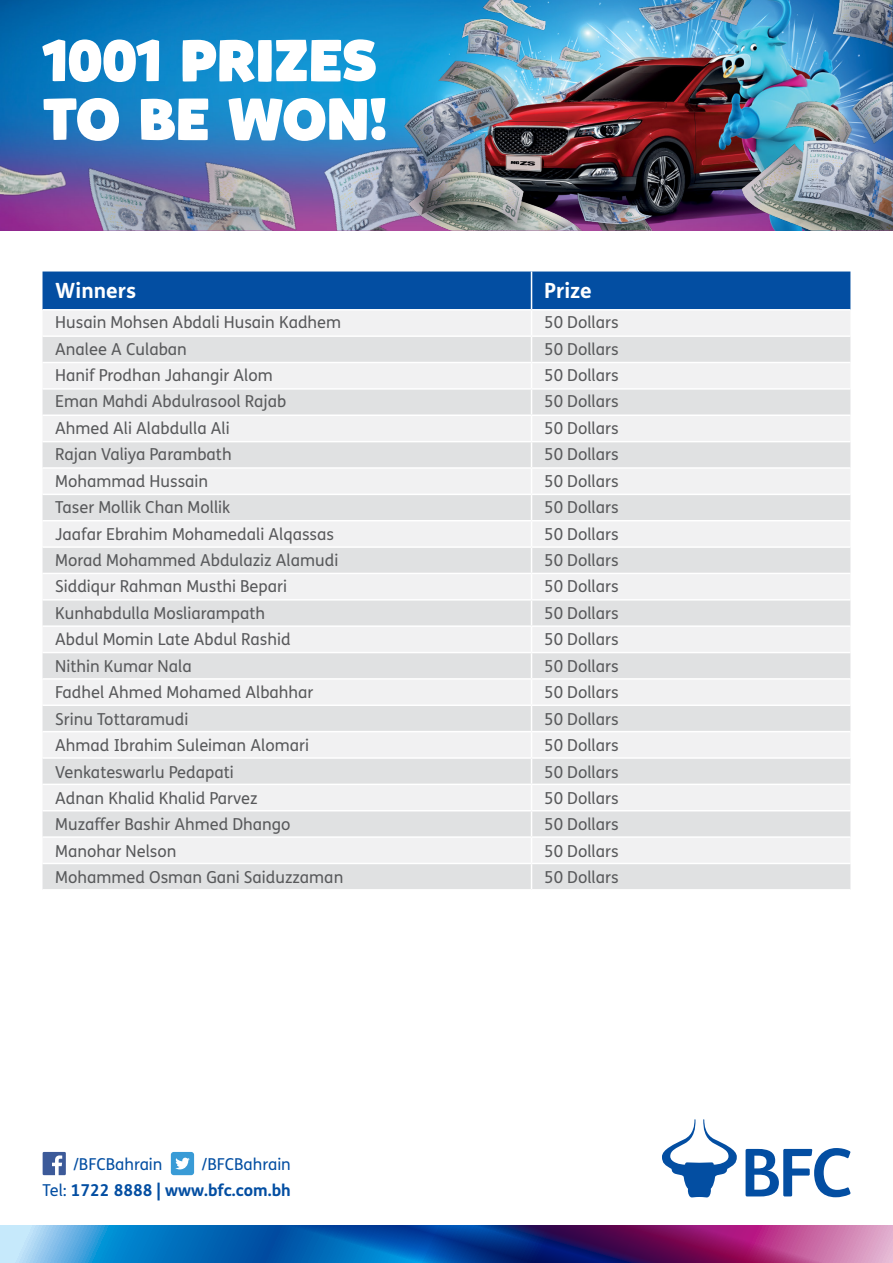
<style>
.page{position:relative;width:893px;height:1263px;background:#fff}
.page>*{position:absolute;margin:0;border:0;box-sizing:border-box;transform-origin:0 0}
.t1{font:900 58.65px/58.7px "Mikado";letter-spacing:-.005em;color:#fff}
.t2{font:700 21px "FS Me";color:#fff}
.t3{font:16.5px "FS Me";color:#58595b}
.t4{font:700 16.35px/26.8px "FS Me";color:#034ea2;text-align:right}
.t5{font:16.35px "FS Me";color:#034ea2}
.s1{font-weight:400}
</style>
<div class="page">
<img style="left:0;top:0;width:397px;height:114px">
<svg style="left:0;top:1226px;width:893px;height:37px;background:#43569f"></svg>
<img style="left:0;top:114px;width:47px;height:117px">
<img style="left:47px;top:114px;width:350px;height:117px">
<img style="left:397px;top:0;width:496px;height:231px">
<svg style="left:662px;top:1119px;width:75px;height:79px"></svg>
<svg style="left:746px;top:1148px;width:104px;height:49px"></svg>
<svg style="left:43px;top:1152px;width:23px;height:23px"></svg>
<svg style="left:171px;top:1152px;width:23px;height:23px"></svg>
<svg style="left:43px;top:271px;width:807px;height:618px"></svg>
<h1 class="t1" style="left:43px;top:32px;width:346px">1001 PRIZES<br>TO BE WON!</h1>
<p class="t2" style="left:55px;top:274px;width:82px">Winners</p>
<p class="t2" style="left:544px;top:274px;width:49px">Prize</p>
<p class="t3" style="left:55px;top:311px;width:287px">Husain Mohsen Abdali Husain Kadhem</p>
<p class="t3" style="left:544px;top:311px;width:76px">50 Dollars</p>
<p class="t3" style="left:55px;top:337px;width:133px">Analee A Culaban</p>
<p class="t3" style="left:544px;top:337px;width:76px">50 Dollars</p>
<p class="t3" style="left:55px;top:364px;width:219px">Hanif Prodhan Jahangir Alom</p>
<p class="t3" style="left:544px;top:364px;width:76px">50 Dollars</p>
<p class="t3" style="left:55px;top:390px;width:233px">Eman Mahdi Abdulrasool Rajab</p>
<p class="t3" style="left:544px;top:390px;width:76px">50 Dollars</p>
<p class="t3" style="left:55px;top:417px;width:176px">Ahmed Ali Alabdulla Ali</p>
<p class="t3" style="left:544px;top:417px;width:76px">50 Dollars</p>
<p class="t3" style="left:55px;top:443px;width:178px">Rajan Valiya Parambath</p>
<p class="t3" style="left:544px;top:443px;width:76px">50 Dollars</p>
<p class="t3" style="left:55px;top:470px;width:154px">Mohammad Hussain</p>
<p class="t3" style="left:544px;top:470px;width:76px">50 Dollars</p>
<p class="t3" style="left:55px;top:496px;width:177px">Taser Mollik Chan Mollik</p>
<p class="t3" style="left:544px;top:496px;width:76px">50 Dollars</p>
<p class="t3" style="left:55px;top:522px;width:280px">Jaafar Ebrahim Mohamedali Alqassas</p>
<p class="t3" style="left:544px;top:522px;width:76px">50 Dollars</p>
<p class="t3" style="left:55px;top:549px;width:285px">Morad Mohammed Abdulaziz Alamudi</p>
<p class="t3" style="left:544px;top:549px;width:76px">50 Dollars</p>
<p class="t3" style="left:55px;top:575px;width:233px">Siddiqur Rahman Musthi Bepari</p>
<p class="t3" style="left:544px;top:575px;width:76px">50 Dollars</p>
<p class="t3" style="left:55px;top:602px;width:211px">Kunhabdulla Mosliarampath</p>
<p class="t3" style="left:544px;top:602px;width:76px">50 Dollars</p>
<p class="t3" style="left:55px;top:628px;width:237px">Abdul Momin Late Abdul Rashid</p>
<p class="t3" style="left:544px;top:628px;width:76px">50 Dollars</p>
<p class="t3" style="left:55px;top:655px;width:138px">Nithin Kumar Nala</p>
<p class="t3" style="left:544px;top:655px;width:76px">50 Dollars</p>
<p class="t3" style="left:55px;top:681px;width:260px">Fadhel Ahmed Mohamed Albahhar</p>
<p class="t3" style="left:544px;top:681px;width:76px">50 Dollars</p>
<p class="t3" style="left:55px;top:707px;width:135px">Srinu Tottaramudi</p>
<p class="t3" style="left:544px;top:707px;width:76px">50 Dollars</p>
<p class="t3" style="left:55px;top:734px;width:255px">Ahmad Ibrahim Suleiman Alomari</p>
<p class="t3" style="left:544px;top:734px;width:76px">50 Dollars</p>
<p class="t3" style="left:55px;top:760px;width:180px">Venkateswarlu Pedapati</p>
<p class="t3" style="left:544px;top:760px;width:76px">50 Dollars</p>
<p class="t3" style="left:55px;top:787px;width:204px">Adnan Khalid Khalid Parvez</p>
<p class="t3" style="left:544px;top:787px;width:76px">50 Dollars</p>
<p class="t3" style="left:55px;top:813px;width:237px">Muzaffer Bashir Ahmed Dhango</p>
<p class="t3" style="left:544px;top:813px;width:76px">50 Dollars</p>
<p class="t3" style="left:55px;top:840px;width:123px">Manohar Nelson</p>
<p class="t3" style="left:544px;top:840px;width:76px">50 Dollars</p>
<p class="t3" style="left:55px;top:866px;width:290px">Mohammed Osman Gani Saiduzzaman</p>
<p class="t3" style="left:544px;top:866px;width:76px">50 Dollars</p>
<p class="t4" style="left:43px;top:1149px;width:250px"><span class="s1">/BFCBahrain<br>Tel:</span> 1722 8888 | www.bfc.com.bh</p>
<p class="t5" style="left:74px;top:1153px;width:90px">/BFCBahrain</p>
</div>
